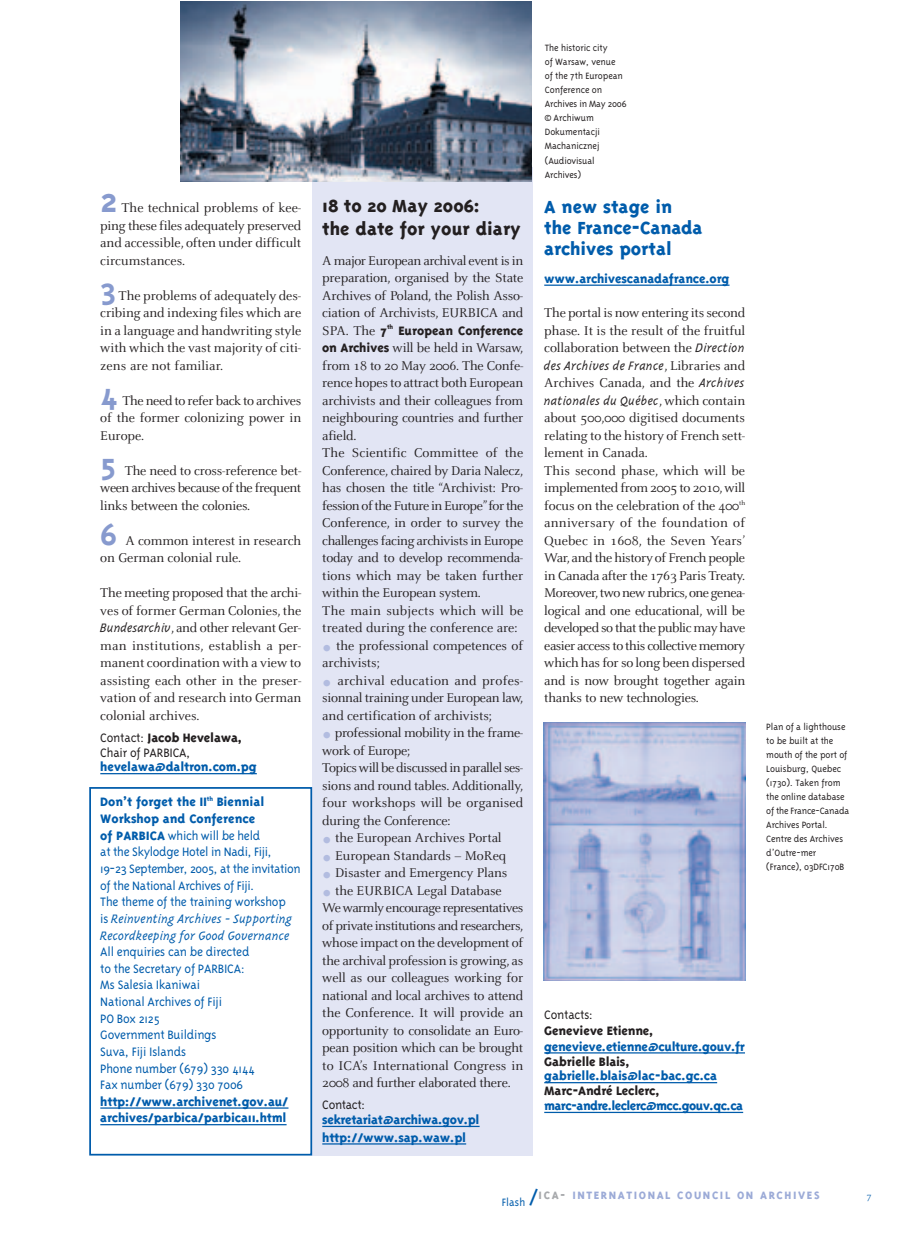
<style>
.page{position:relative;width:921px;height:1243px;background:#fff}
.page>*{position:absolute;margin:0;border:0;box-sizing:border-box;transform-origin:0 0}
.t1{font:700 38.5px "Triplex";color:#879ace}
.t2{font:700 35px "Triplex";color:#879ace}
.t3{font:800 20.3px/21px "Triplex";letter-spacing:-.01em;color:#005cab}
.t4{font:800 20.3px/22.8px "Triplex";color:#231f20}
.t5{font:14px/17.5px "Celeste";letter-spacing:-.015em;color:#231f20;text-align:justify}
.t6{font:300 14px/16.8px "Triplex";letter-spacing:-.015em;color:#005cab}
.t7{font:800 14px/16.8px "Triplex";letter-spacing:-.015em;color:#005cab}
.t8{font:800 14px "Triplex";letter-spacing:-.015em;color:#231f20}
.t9{font:italic 300 14px "Triplex";letter-spacing:-.005em;color:#231f20}
.t10{font:300 14px/14.7px "Triplex";letter-spacing:-.015em;color:#231f20}
.t11{font:800 14px "Triplex";letter-spacing:-.045em;color:#005cab}
.t12{font:800 12.25px "Triplex";letter-spacing:.13em;color:#9cabd7}
.t13{font:300 10.5px/14px "Triplex";letter-spacing:-.005em;color:#231f20}
.t14{font:9.8px "Celeste";color:#005cab}
.s1{font-family:"Triplex";font-weight:300;font-style:italic}
.s2{font-weight:800}
.s3{font-style:italic}
.s4{font-family:"Celeste";font-weight:400}
.s5{font-family:"Triplex";font-weight:800}
.s6{font-family:"Triplex";font-weight:700;font-size:29.75px;color:#b2bce0}
.s7{font-family:"Celeste";font-weight:400;font-style:normal}
.s8{font-weight:300;color:#005cab}
.s9{font-weight:300;font-size:26.25px;color:#005cab}
.s10{color:#a7a9ac}
</style>
<div class="page">
<div style="left:312px;top:167px;width:221px;height:988px;background:#e2e5f4"></div>
<hr style="left:100px;top:773px;width:157px;height:1px;background:#005cab">
<hr style="left:100px;top:1107px;width:188px;height:1px;background:#005cab">
<hr style="left:100px;top:1124px;width:186px;height:1px;background:#005cab">
<hr style="left:322px;top:1125px;width:157px;height:2px;background:#005cab">
<hr style="left:322px;top:1143px;width:144px;height:1px;background:#005cab">
<hr style="left:544px;top:284px;width:185px;height:2px;background:#005cab">
<hr style="left:544px;top:1052px;width:201px;height:1px;background:#005cab">
<hr style="left:544px;top:1082px;width:173px;height:1px;background:#005cab">
<hr style="left:544px;top:1111px;width:199px;height:2px;background:#005cab">
<img style="left:543px;top:722px;width:203px;height:258px">
<div style="left:89px;top:787px;width:223px;height:368px;border:2px solid #005cab"></div>
<img style="left:180px;top:2px;width:352px;height:180px">
<h1 class="t1" style="left:100px;top:185px;width:19px">2</h1>
<p class="t5" style="left:100px;top:200px;width:202px;text-indent:21px">The technical problems of kee&shy;ping these files adequately preserved and accessible, often under difficult circumstances.</p>
<h2 class="t2" style="left:100px;top:275px;width:18px">3</h2>
<p class="t5" style="left:100px;top:288px;width:202px;text-indent:18px">The problems of adequately des&shy;cribing and indexing files which are in a language and handwriting style with which the vast majority of citi&shy;zens are not familiar.</p>
<h2 class="t2" style="left:100px;top:380px;width:19px">4</h2>
<p class="t5" style="left:100px;top:393px;width:202px;text-indent:22px">The need to refer back to archives of the former colonizing power in Europe.</p>
<h2 class="t2" style="left:100px;top:450px;width:18px">5</h2>
<p class="t5" style="left:100px;top:463px;width:202px;text-indent:24px">The need to cross-reference bet&shy;ween archives because of the frequent links between the colonies.</p>
<h2 class="t2" style="left:100px;top:520px;width:19px">6</h2>
<p class="t5" style="left:100px;top:533px;width:202px;text-indent:25px">A common interest in research on German colonial rule.</p>
<p class="t5" style="left:100px;top:585px;width:202px">The meeting proposed that the archi&shy;ves of former German Colonies, the <span class="s1">Bundesarchiv</span>, and other relevant Ger&shy;man institutions, establish a per&shy;manent coordination with a view to assisting each other in the preser&shy;vation of and research into German colonial archives.</p>
<p class="t10" style="left:100px;top:731px;width:144px">Contact: <span class="s2">Jacob Hevelawa,<br></span>Chair of PARBICA,</p>
<p class="t7" style="left:100px;top:759px;width:158px">hevelawa@daltron.com.pg</p>
<p class="t6" style="left:100px;top:794px;width:202px"><span class="s2">Don’t forget the II</span><sup>th</sup> <span class="s2">Biennial Workshop and Conference<br>of PARBICA</span> which will be held<br>at the Skylodge Hotel in Nadi, Fiji, 19-23 September, 2005, at the invitation of the National Archives of Fiji.<br>The theme of the training workshop<br>is <span class="s3">Reinventing Archives - Supporting Recordkeeping for Good Governance</span></p>
<p class="t6" style="left:100px;top:944px;width:156px">All enquiries can be directed to the Secretary of PARBICA:<br>Ms Salesia Ikaniwai<br>National Archives of Fiji<br>PO Box 2125<br>Government Buildings<br>Suva, Fiji Islands<br>Phone number (679) 330 4144<br>Fax number (679) 330 7006</p>
<p class="t7" style="left:100px;top:1094px;width:190px">http://www.archivenet.gov.au/ archives/parbica/parbica11.html</p>
<h3 class="t4" style="left:322px;top:196px;width:200px">18 to 20 May 2006:<br>the date for your diary</h3>
<p class="t5" style="left:322px;top:253px;width:202px">A major European archival event is in preparation, organised by the State Archives of Poland, the Polish Asso&shy;ciation of Archivists, EURBICA and</p>
<p class="t8" style="left:322px;top:325px;width:202px"><span class="s4">SPA. The</span> 7<sup>th</sup> European Conference</p>
<p class="t5" style="left:322px;top:340px;width:202px;text-align:left"><span class="s5">on Archives</span> will be held in Warsaw, from 18 to 20 May 2006. The Confe&shy;rence hopes to attract both European archivists and their colleagues from neighbouring countries and further afield.<br>The Scientific Committee of the Conference, chaired by Daria Nalecz, has chosen the title “Archivist: Pro&shy;fession of the Future in Europe”for the Conference, in order to survey the challenges facing archivists in Europe today and to develop recommenda&shy;tions which may be taken further within the European system.<br>The main subjects which will be treated during the conference are:</p>
<p class="t5" style="left:322px;top:638px;width:202px"><span class="s6">•</span> the professional competences of archivists;</p>
<p class="t5" style="left:322px;top:673px;width:202px"><span class="s6">•</span> archival education and profes&shy;sionnal training under European law, and certification of archivists;</p>
<p class="t5" style="left:322px;top:725px;width:202px;text-align:left"><span class="s6">•</span> professional mobility in the frame&shy;work of Europe;<br>Topics will be discussed in parallel ses&shy;sions and round tables. Additionally, four workshops will be organised during the Conference:</p>
<p class="t5" style="left:322px;top:830px;width:181px"><span class="s6">•</span> the European Archives Portal</p>
<p class="t5" style="left:322px;top:848px;width:185px"><span class="s6">•</span> European Standards – MoReq</p>
<p class="t5" style="left:322px;top:865px;width:187px"><span class="s6">•</span> Disaster and Emergency Plans</p>
<p class="t5" style="left:322px;top:883px;width:202px;text-align:left"><span class="s6">•</span> the EURBICA Legal Database We warmly encourage representatives of private institutions and researchers, whose impact on the development of the archival profession is growing, as well as our colleagues working for national and local archives to attend the Conference. It will provide an opportunity to consolidate an Euro&shy;pean position which can be brought to ICA’s International Congress in 2008 and further elaborated there.</p>
<p class="t10" style="left:322px;top:1098px;width:45px">Contact:</p>
<p class="t7" style="left:322px;top:1112px;width:159px">sekretariat@archiwa.gov.pl http://www.sap.waw.pl</p>
<p class="t13" style="left:545px;top:42px;width:83px">The historic city<br>of Warsaw, venue<br>of the 7th European<br>Conference on<br>Archives in May 2006 © Archiwum<br>Dokumentacji<br>Machanicznej (Audiovisual<br>Archives)</p>
<h3 class="t3" style="left:544px;top:197px;width:160px">A new stage in the France-Canada archives portal</h3>
<p class="t7" style="left:544px;top:271px;width:187px">www.archivescanadafrance.org</p>
<p class="t5" style="left:544px;top:305px;width:202px">The portal is now entering its second phase. It is the result of the fruitful collaboration between the <span class="s1">Direction</span></p>
<p class="t9" style="left:544px;top:360px;width:202px">des Archives de France<span class="s7">, Libraries and</span></p>
<p class="t5" style="left:544px;top:375px;width:202px">Archives Canada, and the <span class="s1">Archives</span></p>
<p class="t9" style="left:544px;top:395px;width:202px">nationales du Québec<span class="s7">, which contain</span></p>
<p class="t5" style="left:544px;top:410px;width:202px;text-align:left">about 500,000 digitised documents relating to the history of French sett&shy;lement in Canada.<br>This second phase, which will be implemented from 2005 to 2010, will focus on the celebration of the 400<sup>th </sup>anniversary of the foundation of Quebec in 1608, the Seven Years’ War, and the history of French people in Canada after the 1763 Paris Treaty.<br>Moreover,two new rubrics,one genea&shy;logical and one educational, will be developed so that the public may have easier access to this collective memory which has for so long been dispersed and is now brought together again thanks to new technologies.</p>
<p class="t10" style="left:544px;top:1008px;width:50px">Contacts:</p>
<p class="t8" style="left:544px;top:1025px;width:111px">Genevieve Etienne,</p>
<p class="t7" style="left:544px;top:1038px;width:202px">genevieve.etienne@culture.gouv.fr</p>
<p class="t8" style="left:544px;top:1055px;width:87px">Gabrielle Blais,</p>
<p class="t7" style="left:544px;top:1068px;width:174px">gabrielle.blais@lac-bac.gc.ca</p>
<p class="t8" style="left:544px;top:1085px;width:117px">Marc-André Leclerc,</p>
<p class="t11" style="left:544px;top:1100px;width:200px">marc-andre.leclerc@mcc.gouv.qc.ca</p>
<p class="t13" style="left:766px;top:720px;width:85px">Plan of a lighthouse to be built at the mouth of the port of<br>Louisburg, Quebec (1730). Taken from the online database of the France-Canada<br>Archives Portal.<br>Centre des Archives d’Outre-mer (France), 03DFC170B</p>
<p class="t12" style="left:501px;top:1190px;width:319px"><span class="s8">Flash</span> <span class="s9">/</span><span class="s10">ICA-</span> INTERNATIONAL COUNCIL ON ARCHIVES</p>
<p class="t14" style="left:866px;top:1191px;width:6px">7</p>
</div>
